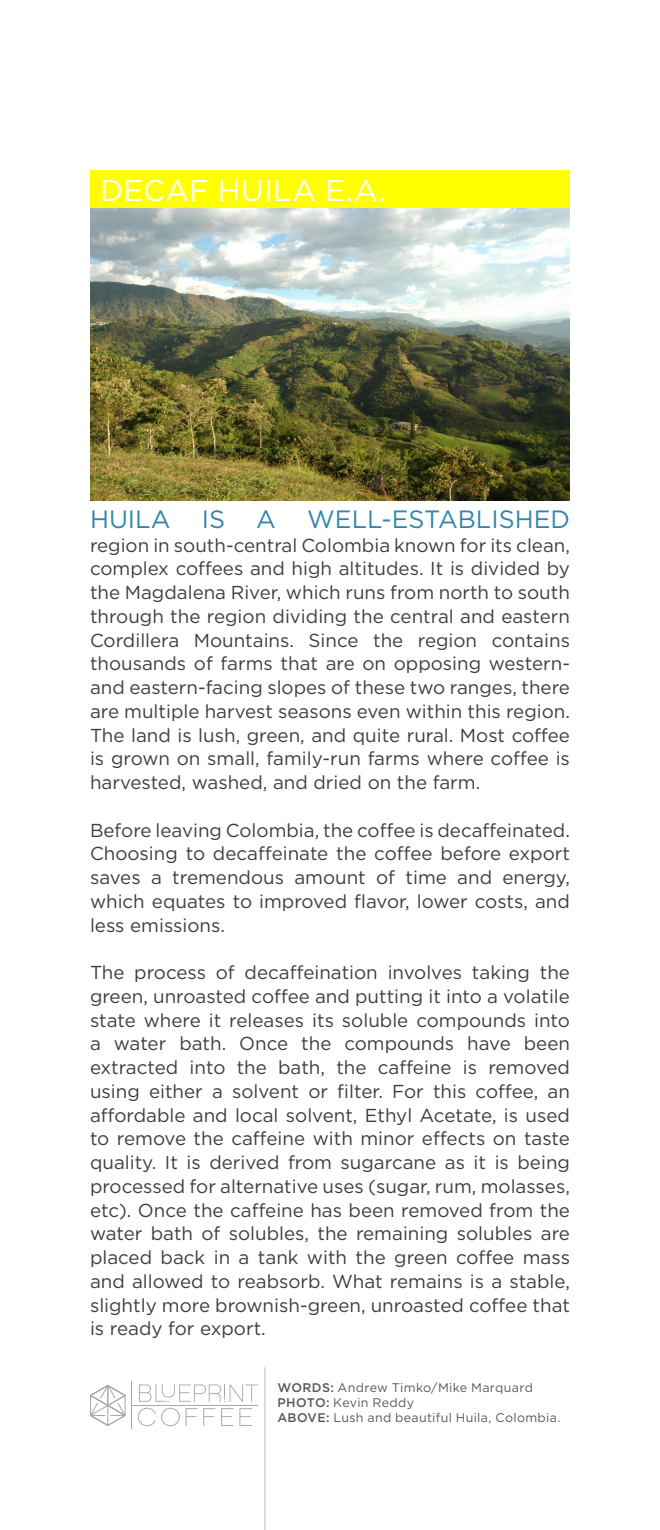
<style>
.page{position:relative;width:660px;height:1530px;background:#fff}
.page>*{position:absolute;margin:0;border:0;box-sizing:border-box;transform-origin:0 0}
.t1{font:30px "Gotham";letter-spacing:.005em;color:#fff}
.t2{font:25px "Gotham";color:#3186ab}
.t3{font:18.75px/23.8px "Gotham";color:#3e3e3f;text-align:justify}
.t4{font:12.5px/15px "Gotham";letter-spacing:.025em;color:#57585a}
.s1{font-weight:500}
</style>
<div class="page">
<svg style="left:139px;top:1384px;width:119px;height:18px"></svg>
<svg style="left:138px;top:1408px;width:42px;height:18px"></svg>
<svg style="left:186px;top:1408px;width:29px;height:18px"></svg>
<svg style="left:221px;top:1408px;width:31px;height:18px"></svg>
<hr style="left:131px;top:1382px;width:1px;height:47px;background:#a8a9ad">
<hr style="left:132px;top:1405px;width:126px;height:1px;background:#a8a9ad">
<svg style="left:90px;top:1385px;width:36px;height:41px"></svg>
<hr style="left:264px;top:1367px;width:1px;height:163px;background:#bcbdc0">
<div style="left:90px;top:170px;width:480px;height:38px;background:#ff0"></div>
<img style="left:90px;top:209px;width:480px;height:291px">
<h1 class="t1" style="left:100px;top:171px;width:288px">DECAF HUILA E.A.</h1>
<h2 class="t2" style="left:90px;top:508px;width:82px">HUILA</h2>
<h2 class="t2" style="left:202px;top:508px;width:76px">IS A</h2>
<h2 class="t2" style="left:307px;top:508px;width:264px">WELL-ESTABLISHED</h2>
<p class="t3" style="left:90px;top:534px;width:482px">region in south-central Colombia known for its clean, complex coffees and high altitudes. It is divided by the Magdalena River, which runs from north to south through the region dividing the central and eastern Cordillera Mountains. Since the region contains thousands of farms that are on opposing western&shy;and eastern-facing slopes of these two ranges, there are multiple harvest seasons even within this region.<br>The land is lush, green, and quite rural. Most coffee is grown on small, family-run farms where coffee is harvested, washed, and dried on the farm.</p>
<p class="t3" style="left:90px;top:818px;width:482px">Before leaving Colombia, the coffee is decaffeinated.<br>Choosing to decaffeinate the coffee before export saves a tremendous amount of time and energy, which equates to improved flavor, lower costs, and less emissions.</p>
<p class="t3" style="left:90px;top:960px;width:482px">The process of decaffeination involves taking the green, unroasted coffee and putting it into a volatile state where it releases its soluble compounds into a water bath. Once the compounds have been extracted into the bath, the caffeine is removed using either a solvent or filter. For this coffee, an affordable and local solvent, Ethyl Acetate, is used to remove the caffeine with minor effects on taste quality. It is derived from sugarcane as it is being processed for alternative uses (sugar, rum, molasses, etc). Once the caffeine has been removed from the water bath of solubles, the remaining solubles are placed back in a tank with the green coffee mass and allowed to reabsorb. What remains is a stable, slightly more brownish-green, unroasted coffee that is ready for export.</p>
<p class="t4" style="left:277px;top:1380px;width:285px"><span class="s1">WORDS:</span> Andrew Timko/Mike Marquard<br><span class="s1">PHOTO:</span> Kevin Reddy<br><span class="s1">ABOVE:</span> Lush and beautiful Huila, Colombia.</p>
</div>
